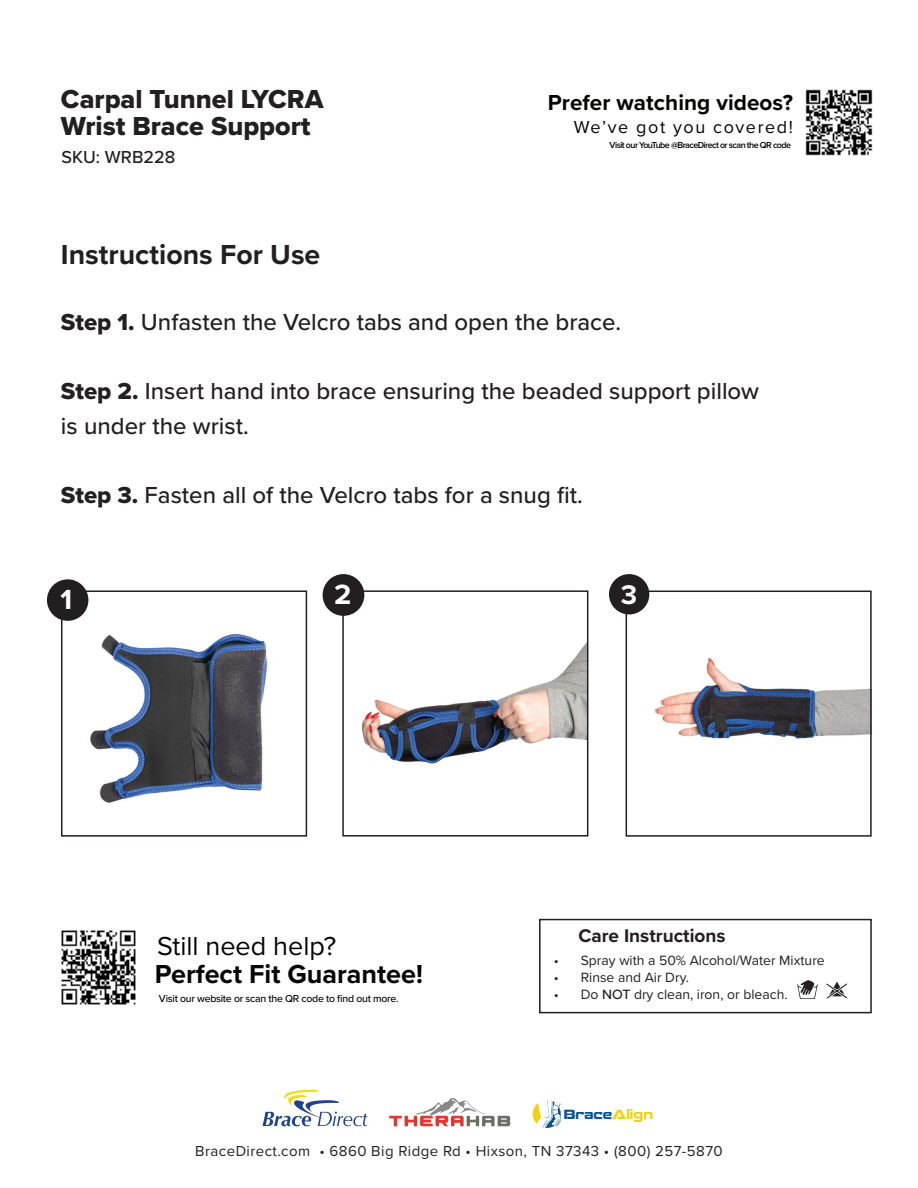
<style>
.page{position:relative;width:918px;height:1188px;background:#fff}
.page>*{position:absolute;margin:0;border:0;box-sizing:border-box;transform-origin:0 0}
.t1{font:700 28.8px "Proxima Nova";color:#fff}
.t2{font:700 28.65px "Proxima Nova";color:#fff}
.t3{font:700 28.5px "Proxima Nova";color:#231f20}
.t4{font:700 27.9px "Proxima Nova";color:#fff}
.t5{font:27px/27px "Proxima Nova Extrabld";color:#231f20}
.t6{font:700 27px "Proxima Nova";color:#040503}
.t7{font:27px "Proxima Nova";color:#040503}
.t8{font:500 24px/34.5px "Proxima Nova";color:#231f20}
.t9{font:700 22.5px "Proxima Nova";letter-spacing:.005em;color:#040503}
.t10{font:700 19.05px "Proxima Nova";color:#231f20}
.t11{font:18px "Proxima Nova";letter-spacing:.09em;color:#040503}
.t12{font:500 18px "Proxima Nova";color:#231f20}
.t13{font:15px "Proxima Nova";letter-spacing:.03em;color:#231f20}
.t14{font:13.95px "Proxima Nova";color:#231f20}
.t15{font:700 12.75px "Recharge Rg";letter-spacing:.01em;color:#045299}
.t16{font:500 10.5px "Proxima Nova";letter-spacing:-.025em;color:#040503}
.t17{font:600 9px "Proxima Nova";letter-spacing:-.065em;color:#040503}
.s1{font-family:"Proxima Nova Extrabld";font-weight:400}
.s2{font-weight:500}
.s3{color:#f3cf10}
</style>
<div class="page">
<img style="left:805px;top:89px;width:68px;height:67px">
<img style="left:61px;top:930px;width:75px;height:75px">
<svg style="left:389px;top:1098px;width:121px;height:28px"></svg>
<svg style="left:262px;top:1090px;width:106px;height:37px"></svg>
<svg style="left:533px;top:1100px;width:28px;height:28px"></svg>
<svg style="left:797px;top:980px;width:21px;height:19px"></svg>
<svg style="left:826px;top:982px;width:21px;height:17px"></svg>
<div style="left:539px;top:919px;width:333px;height:94px;border:2px solid #231f20"></div>
<img style="left:72px;top:593px;width:196px;height:210px">
<div style="left:61px;top:590px;width:246px;height:247px;border:2px solid #231f20"></div>
<div style="left:47px;top:579px;width:41px;height:42px;background:#231f20;border-radius:50%"></div>
<img style="left:348px;top:604px;width:237px;height:160px">
<div style="left:342px;top:590px;width:246px;height:247px;border:2px solid #231f20"></div>
<div style="left:323px;top:574px;width:41px;height:42px;background:#231f20;border-radius:50%"></div>
<img style="left:629px;top:594px;width:240px;height:145px">
<div style="left:626px;top:591px;width:246px;height:246px;border:2px solid #231f20"></div>
<div style="left:609px;top:574px;width:40px;height:40px;background:#231f20;border-radius:50%"></div>
<p class="t5" style="left:61px;top:85px;width:264px">Carpal Tunnel LYCRA<br>Wrist Brace Support</p>
<p class="t12" style="left:62px;top:144px;width:115px">SKU: WRB228</p>
<p class="t3" style="left:61px;top:234px;width:261px">Instructions For Use</p>
<p class="t9" style="left:548px;top:86px;width:247px">Prefer watching videos?</p>
<p class="t11" style="left:574px;top:113px;width:221px">We’ve got you covered!</p>
<p class="t17" style="left:610px;top:139px;width:183px">Visit our YouTube @BraceDirect or scan the QR code</p>
<p class="t8" style="left:61px;top:304px;width:562px"><span class="s1">Step 1.</span> Unfasten the Velcro tabs and open the brace.</p>
<p class="t8" style="left:61px;top:373px;width:700px"><span class="s1">Step 2.</span> Insert hand into brace ensuring the beaded support pillow is under the wrist.</p>
<p class="t8" style="left:61px;top:477px;width:523px"><span class="s1">Step 3.</span> Fasten all of the Velcro tabs for a snug fit.</p>
<p class="t2" style="left:61px;top:578px;width:13px">1</p>
<p class="t1" style="left:334px;top:572px;width:19px">2</p>
<p class="t4" style="left:621px;top:574px;width:18px">3</p>
<p class="t7" style="left:157px;top:926px;width:181px">Still need help?</p>
<p class="t6" style="left:155px;top:954px;width:270px">Perfect Fit Guarantee!</p>
<p class="t16" style="left:159px;top:991px;width:241px">Visit our website or scan the QR code to find out more.</p>
<p class="t10" style="left:578px;top:922px;width:149px">Care Instructions</p>
<p class="t14" style="left:554px;top:950px;width:273px">• Spray with a 50% Alcohol/Water Mixture</p>
<p class="t14" style="left:554px;top:967px;width:137px">• Rinse and Air Dry.</p>
<p class="t14" style="left:554px;top:984px;width:235px">• Do <span class="s2">NOT</span> dry clean, iron, or bleach.</p>
<p class="t15" style="left:564px;top:1109px;width:91px">Brace<span class="s3">Align</span></p>
<p class="t13" style="left:195px;top:1140px;width:529px">BraceDirect.com • 6860 Big Ridge Rd • Hixson, TN 37343 • (800) 257-5870</p>
</div>
